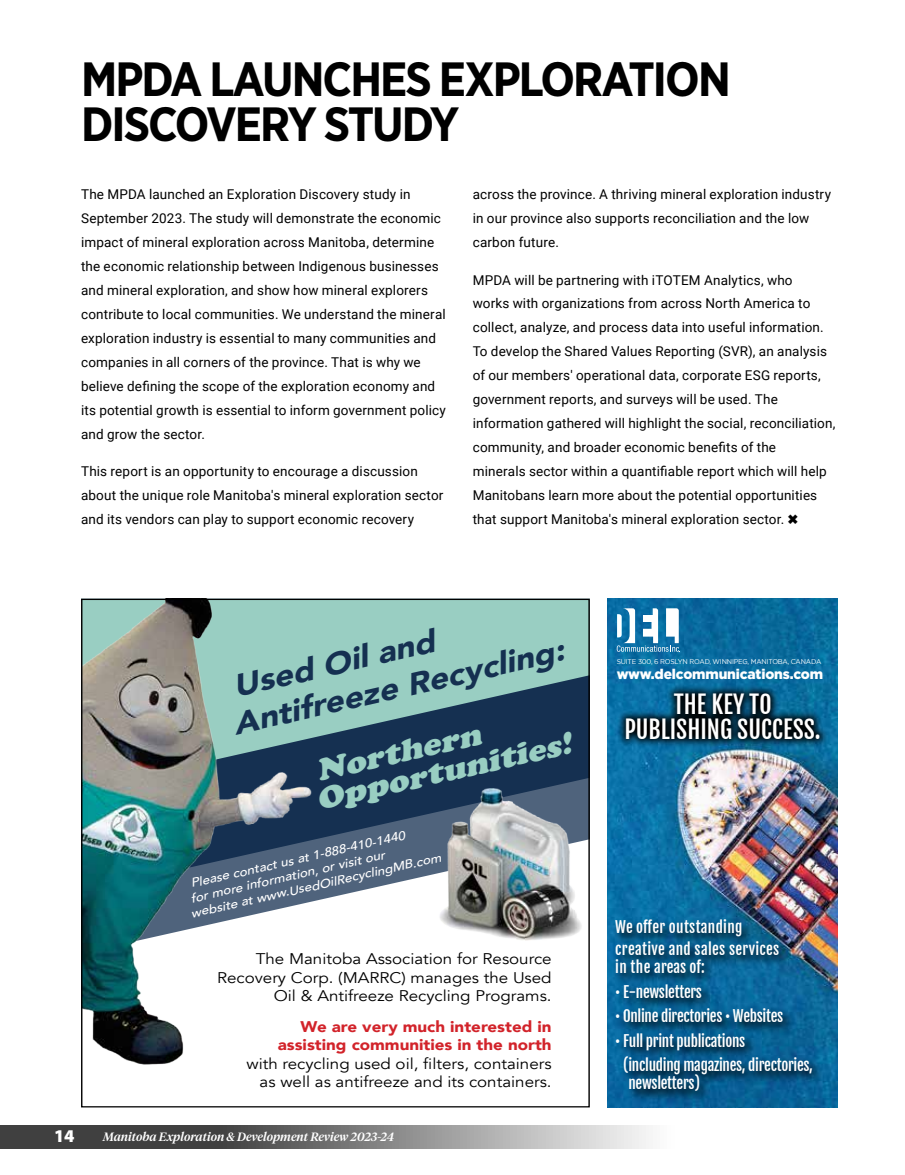
<style>
.page{position:relative;width:905px;height:1175px;background:#fff}
.page>*{position:absolute;margin:0;border:0;box-sizing:border-box;transform-origin:0 0}
.t1{font:700 48px/45px "Gotham Narrow";letter-spacing:-.04em;color:#000}
.t2{font:italic 900 31.05px/37.3px "Avenir";color:#153051;scale:1.09 1}
.t3{font:italic 30.15px/28.7px "Cooper Black Std";color:#99cec2;scale:1.09 1}
.t4{font:24.3px/25.2px "Fjalla One";color:#fff;text-align:center}
.t5{font:900 18px "Myriad Pro";color:#fff}
.t6{font:15.45px/18.5px "Avenir";color:#000;text-align:right;scale:1.1 1}
.t7{font:900 15.45px/18.5px "Avenir";color:#d2232a;text-align:right;scale:1.1 1}
.t8{font:15.3px/24.5px "Fjalla One";letter-spacing:-.02em;color:#fff}
.t9{font:15.3px/21.5px "Fjalla One";letter-spacing:.02em;color:#fff}
.t10{font:15.3px "Fjalla One";color:#fff}
.t11{font:900 13.95px "Gotham";letter-spacing:-.01em;color:#fff}
.t12{font:13.5px/24px "Roboto";letter-spacing:.01em;color:#000}
.t13{font:italic 500 12.3px/14.9px "Avenir";color:#fff;scale:1.09 1}
.t14{font:italic 500 12px "Tiempos Headline";color:#fff}
.t15{font:6.9px "Gotham";letter-spacing:-.03em;color:#fff}
</style>
<div class="page">
<svg style="left:0;top:1125px;width:649px;height:23px;background:#7b7b7b"></svg>
<svg style="left:329px;top:790px;width:261px;height:166px"></svg>
<svg style="left:329px;top:598px;width:261px;height:192px;background:#5e878f"></svg>
<img style="left:83px;top:600px;width:246px;height:465px">
<img style="left:439px;top:789px;width:148px;height:151px">
<img style="left:608px;top:598px;width:229px;height:509px">
<svg style="left:616px;top:608px;width:64px;height:44px"></svg>
<svg style="left:616px;top:684px;width:212px;height:64px;background:#043954"></svg>
<svg style="left:612px;top:916px;width:213px;height:189px;background:#0d5783"></svg>
<h1 class="t1" style="left:81px;top:56px;width:651px">MPDA LAUNCHES EXPLORATION<br>DISCOVERY STUDY</h1>
<p class="t12" style="left:81px;top:182px;width:366px">The MPDA launched an Exploration Discovery study in September 2023. The study will demonstrate the economic impact of mineral exploration across Manitoba, determine the economic relationship between Indigenous businesses and mineral exploration, and show how mineral explorers contribute to local communities. We understand the mineral exploration industry is essential to many communities and companies in all corners of the province. That is why we believe defining the scope of the exploration economy and its potential growth is essential to inform government policy and grow the sector.</p>
<p class="t12" style="left:81px;top:459px;width:364px">This report is an opportunity to encourage a discussion about the unique role Manitoba's mineral exploration sector and its vendors can play to support economic recovery</p>
<p class="t12" style="left:472px;top:182px;width:360px">across the province. A thriving mineral exploration industry in our province also supports reconciliation and the low carbon future.</p>
<p class="t12" style="left:472px;top:267px;width:364px">MPDA will be partnering with iTOTEM Analytics, who<br>works with organizations from across North America to collect, analyze, and process data into useful information.<br>To develop the Shared Values Reporting (SVR), an analysis of our members' operational data, corporate ESG reports, government reports, and surveys will be used. The information gathered will highlight the social, reconciliation, community, and broader economic benefits of the<br>minerals sector within a quantifiable report which will help Manitobans learn more about the potential opportunities that support Manitoba's mineral exploration sector. ✖</p>
<h2 class="t2" style="left:221px;top:669px;width:312px;rotate:-13deg">Used Oil and<br>Antifreeze Recycling:</h2>
<h3 class="t3" style="left:307px;top:758px;width:241px;rotate:-13deg">Northern<br>Opportunities!</h3>
<p class="t13" style="left:182px;top:877px;width:237px;text-indent:7px;rotate:-13deg">Please contact us at 1-888-410-1440<br>for more information, or visit our<br>website at www.UsedOilRecyclingMB.com</p>
<p class="t6" style="left:217px;top:950px;width:306px">The Manitoba Association for Resource<br>Recovery Corp. (MARRC) manages the Used<br>Oil &amp; Antifreeze Recycling Programs.</p>
<p class="t7" style="left:278px;top:1016px;width:250px">We are very much interested in assisting communities in the north</p>
<p class="t6" style="left:246px;top:1054px;width:279px">with recycling used oil, filters, containers as well as antifreeze and its containers.</p>
<h3 class="t5" style="left:54px;top:1125px;width:22px">14</h3>
<p class="t14" style="left:103px;top:1128px;width:293px">Manitoba Exploration &amp; Development Review 2023-24</p>
<p class="t15" style="left:616px;top:657px;width:206px">SUITE 300, 6 ROSLYN ROAD, WINNIPEG, MANITOBA, CANADA</p>
<p class="t11" style="left:616px;top:665px;width:208px">www.delcommunications.com</p>
<h3 class="t4" style="left:624px;top:691px;width:198px">THE KEY TO<br>PUBLISHING SUCCESS.</h3>
<p class="t9" style="left:615px;top:916px;width:165px">We offer outstanding creative and sales services</p>
<p class="t10" style="left:615px;top:957px;width:91px">in the areas of:</p>
<p class="t8" style="left:615px;top:979px;width:88px">• E-newsletters</p>
<p class="t8" style="left:615px;top:1003px;width:169px">• Online directories • Websites</p>
<p class="t8" style="left:623px;top:1028px;width:191px;text-indent:-8px">• Full print publications<br>(including magazines, directories,</p>
<p class="t8" style="left:628px;top:1071px;width:73px">newsletters)</p>
</div>
